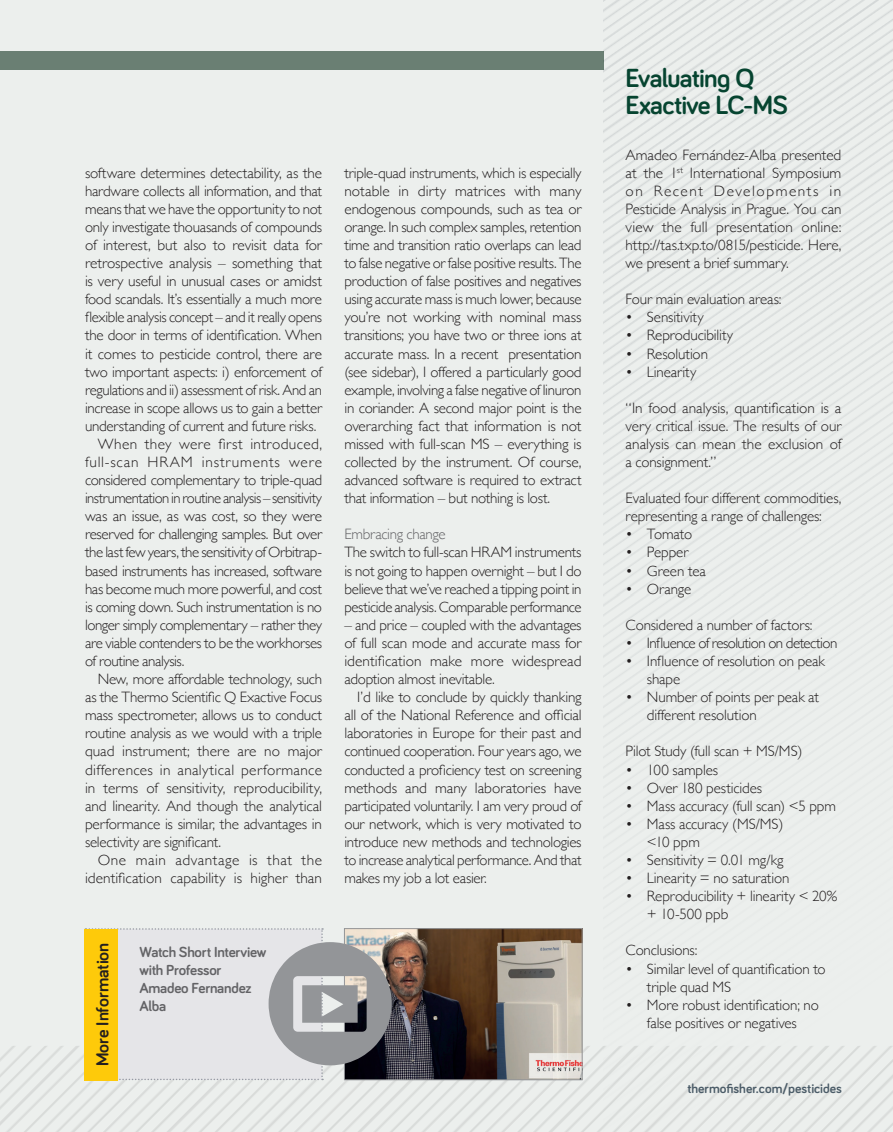
<style>
.page{position:relative;width:893px;height:1132px;background:#fff}
.page>*{position:absolute;margin:0;border:0;box-sizing:border-box;transform-origin:0 0}
.t1{font:700 27px/27px "Bariol";letter-spacing:-.025em;color:#064430}
.t2{font:700 18px "Bariol";color:#231f20}
.t3{font:300 15px/18px "Gill Sans";letter-spacing:-.015em;color:#231f20;text-align:justify}
.t4{font:700 15px/18px "Bariol";letter-spacing:-.015em;color:#636366}
.t5{font:300 15px "Gill Sans";letter-spacing:-.035em;color:#231f20}
.t6{font:300 15px "Gill Sans";letter-spacing:.005em;color:#231f20}
.t7{font:300 15px "Gill Sans";letter-spacing:.02em;color:#231f20}
.t8{font:300 15px "Gill Sans";letter-spacing:-.04em;color:#231f20}
.t9{font:300 15px "Gill Sans";letter-spacing:.025em;color:#231f20}
.t10{font:300 15px "Gill Sans";letter-spacing:.05em;color:#231f20}
.t11{font:300 15px "Gill Sans";letter-spacing:.03em;color:#231f20}
.t12{font:300 15px "Gill Sans";letter-spacing:-.02em;color:#636366}
.t13{font:700 13.5px "Bariol";color:#4b5c68}
</style>
<div class="page">
<div style="left:0;top:0;width:893px;height:1131px;background:#ecefed"></div>
<div style="left:0;top:51px;width:604px;height:18px;background:#6a7f73"></div>
<img style="left:604px;top:0;width:289px;height:777px">
<img style="left:0;top:1045px;width:893px;height:86px">
<img style="left:392px;top:929px;width:189px;height:148px">
<div style="left:344px;top:927px;width:239px;height:152px;border:1px solid #939598"></div>
<svg style="left:118px;top:927px;width:274px;height:152px"></svg>
<div style="left:85px;top:928px;width:33px;height:152px;background:#feca0a"></div>
<p class="t3" style="left:85px;top:163px;width:239px">software determines detectability, as the</p>
<p class="t3" style="left:85px;top:181px;width:239px">hardware collects all information, and that</p>
<p class="t3" style="left:85px;top:199px;width:239px">means that we have the opportunity to not</p>
<p class="t3" style="left:85px;top:217px;width:238px">only investigate thouasands of compounds</p>
<p class="t3" style="left:85px;top:235px;width:238px">of interest, but also to revisit data for</p>
<p class="t3" style="left:85px;top:253px;width:239px">retrospective analysis – something that</p>
<p class="t3" style="left:85px;top:271px;width:239px">is very useful in unusual cases or amidst</p>
<p class="t3" style="left:85px;top:289px;width:239px">food scandals. It’s essentially a much more</p>
<p class="t3" style="left:85px;top:307px;width:239px">flexible analysis concept – and it really opens</p>
<p class="t3" style="left:85px;top:326px;width:239px">the door in terms of identification. When</p>
<p class="t3" style="left:85px;top:344px;width:239px">it comes to pesticide control, there are</p>
<p class="t3" style="left:85px;top:362px;width:238px">two important aspects: i) enforcement of</p>
<p class="t3" style="left:85px;top:380px;width:239px">regulations and ii) assessment of risk. And an</p>
<p class="t3" style="left:85px;top:398px;width:238px">increase in scope allows us to gain a better</p>
<p class="t3" style="left:85px;top:416px;width:233px">understanding of current and future risks.</p>
<p class="t9" style="left:98px;top:432px;width:226px">When they were first introduced,</p>
<p class="t10" style="left:85px;top:450px;width:239px">full-scan HRAM instruments were</p>
<p class="t3" style="left:85px;top:470px;width:238px">considered complementary to triple-quad</p>
<p class="t5" style="left:85px;top:486px;width:239px">instrumentation in routine analysis – sensitivity</p>
<p class="t3" style="left:85px;top:506px;width:239px">was an issue, as was cost, so they were</p>
<p class="t3" style="left:85px;top:524px;width:238px">reserved for challenging samples. But over</p>
<p class="t3" style="left:85px;top:542px;width:238px">the last few years, the sensitivity of Orbitrap-</p>
<p class="t3" style="left:85px;top:560px;width:239px">based instruments has increased, software</p>
<p class="t3" style="left:85px;top:579px;width:238px">has become much more powerful, and cost</p>
<p class="t3" style="left:85px;top:597px;width:238px">is coming down. Such instrumentation is no</p>
<p class="t3" style="left:85px;top:615px;width:238px">longer simply complementary – rather they</p>
<p class="t3" style="left:85px;top:633px;width:238px">are viable contenders to be the workhorses</p>
<p class="t3" style="left:85px;top:651px;width:101px">of routine analysis.</p>
<p class="t3" style="left:98px;top:669px;width:226px">New, more affordable technology, such</p>
<p class="t3" style="left:85px;top:687px;width:239px">as the Thermo Scientific Q Exactive Focus</p>
<p class="t3" style="left:85px;top:705px;width:239px">mass spectrometer, allows us to conduct</p>
<p class="t3" style="left:85px;top:723px;width:238px">routine analysis as we would with a triple</p>
<p class="t3" style="left:85px;top:741px;width:239px">quad instrument; there are no major</p>
<p class="t7" style="left:85px;top:757px;width:239px">differences in analytical performance</p>
<p class="t3" style="left:85px;top:777px;width:239px">in terms of sensitivity, reproducibility,</p>
<p class="t3" style="left:85px;top:795px;width:239px">and linearity. And though the analytical</p>
<p class="t3" style="left:85px;top:813px;width:239px">performance is similar, the advantages in</p>
<p class="t3" style="left:85px;top:832px;width:137px">selectivity are significant.</p>
<p class="t11" style="left:98px;top:847px;width:226px">One main advantage is that the</p>
<p class="t6" style="left:85px;top:866px;width:239px">identification capability is higher than</p>
<p class="t3" style="left:344px;top:163px;width:239px">triple-quad instruments, which is especially notable in dirty matrices with many endogenous compounds, such as tea or orange. In such complex samples, retention time and transition ratio overlaps can lead to false negative or false positive results. The production of false positives and negatives using accurate mass is much lower, because you’re not working with nominal mass transitions; you have two or three ions at accurate mass. In a recent presentation (see sidebar), I offered a particularly good example, involving a false negative of linuron in coriander. A second major point is the overarching fact that information is not missed with full-scan MS – everything is collected by the instrument. Of course, advanced software is required to extract that information – but nothing is lost.</p>
<p class="t12" style="left:344px;top:522px;width:103px">Embracing change</p>
<p class="t3" style="left:344px;top:542px;width:239px">The switch to full-scan HRAM instruments is not going to happen overnight – but I do believe that we’ve reached a tipping point in pesticide analysis. Comparable performance</p>
<p class="t3" style="left:344px;top:615px;width:239px">– and price – coupled with the advantages of full scan mode and accurate mass for identification make more widespread adoption almost inevitable.</p>
<p class="t3" style="left:344px;top:687px;width:239px;text-indent:13px">I’d like to conclude by quickly thanking all of the National Reference and official laboratories in Europe for their past and continued cooperation. Four years ago, we conducted a proficiency test on screening methods and many laboratories have participated voluntarily. I am very proud of our network, which is very motivated to introduce new methods and technologies to increase analytical performance. And that makes my job a lot easier.</p>
<p class="t2" style="left:90px;top:1065px;width:125px;rotate:-90deg">More Information</p>
<p class="t4" style="left:139px;top:942px;width:128px">Watch Short Interview with Professor<br>Amadeo Fernandez<br>Alba</p>
<h1 class="t1" style="left:626px;top:64px;width:164px">Evaluating Q<br>Exactive LC-MS</h1>
<p class="t3" style="left:626px;top:145px;width:217px">Amadeo Fernández-Alba presented at the 1<sup>st</sup> International Symposium on Recent Developments in Pesticide Analysis in Prague. You can view the full presentation online: http://tas.txp.to/0815/pesticide. Here, we present a brief summary.</p>
<p class="t3" style="left:626px;top:289px;width:157px">Four main evaluation areas:</p>
<p class="t3" style="left:626px;top:307px;width:79px">• Sensitivity</p>
<p class="t3" style="left:626px;top:326px;width:109px">• Reproducibility</p>
<p class="t3" style="left:626px;top:344px;width:84px">• Resolution</p>
<p class="t3" style="left:626px;top:362px;width:72px">• Linearity</p>
<p class="t3" style="left:626px;top:398px;width:217px">“In food analysis, quantification is a very critical issue. The results of our analysis can mean the exclusion of a consignment.”</p>
<p class="t3" style="left:626px;top:488px;width:217px">Evaluated four different commodities, representing a range of challenges:</p>
<p class="t3" style="left:626px;top:524px;width:68px">• Tomato</p>
<p class="t3" style="left:626px;top:542px;width:64px">• Pepper</p>
<p class="t3" style="left:626px;top:560px;width:82px">• Green tea</p>
<p class="t3" style="left:626px;top:579px;width:67px">• Orange</p>
<p class="t3" style="left:626px;top:615px;width:188px">Considered a number of factors:</p>
<p class="t8" style="left:626px;top:631px;width:213px">• Influence of resolution on detection</p>
<p class="t3" style="left:647px;top:651px;width:180px;text-indent:-21px">• Influence of resolution on peak shape</p>
<p class="t3" style="left:647px;top:687px;width:174px;text-indent:-21px">• Number of points per peak at different resolution</p>
<p class="t3" style="left:626px;top:741px;width:178px">Pilot Study (full scan + MS/MS)</p>
<p class="t3" style="left:626px;top:759px;width:94px">• 100 samples</p>
<p class="t3" style="left:626px;top:777px;width:138px">• Over 180 pesticides</p>
<p class="t3" style="left:626px;top:795px;width:212px">• Mass accuracy (full scan) &lt;5 ppm</p>
<p class="t3" style="left:647px;top:813px;width:138px;text-indent:-21px">• Mass accuracy (MS/MS) &lt;10 ppm</p>
<p class="t3" style="left:626px;top:850px;width:159px">• Sensitivity = 0.01 mg/kg</p>
<p class="t3" style="left:626px;top:868px;width:165px">• Linearity = no saturation</p>
<p class="t3" style="left:647px;top:886px;width:192px;text-indent:-21px">• Reproducibility + linearity &lt; 20% + 10-500 ppb</p>
<p class="t3" style="left:626px;top:940px;width:73px">Conclusions:</p>
<p class="t3" style="left:647px;top:958px;width:180px;text-indent:-21px">• Similar level of quantification to triple quad MS</p>
<p class="t3" style="left:626px;top:994px;width:195px;text-align:center">• More robust identification; no false positives or negatives</p>
<p class="t13" style="left:687px;top:1078px;width:156px">thermofisher.com/pesticides</p>
</div>
